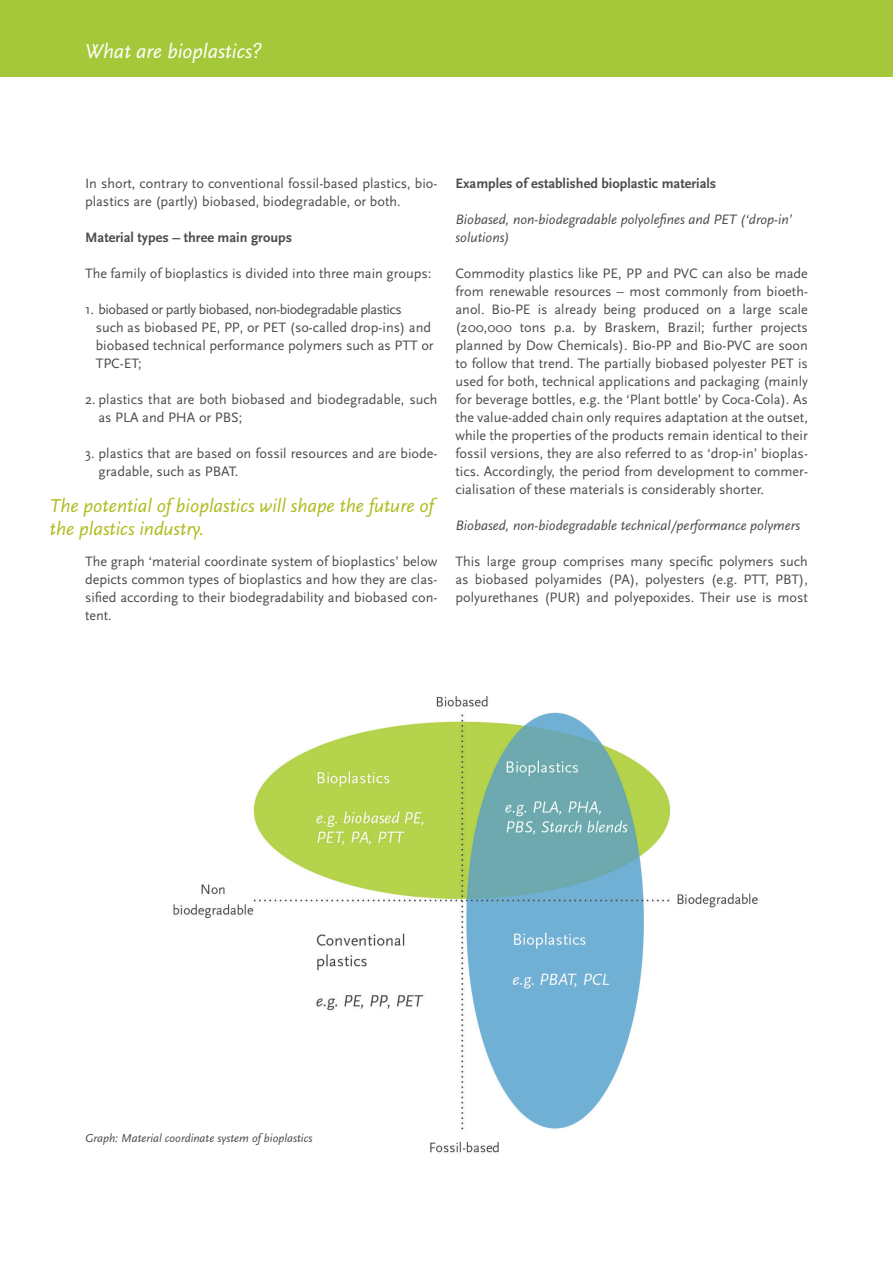
<style>
.page{position:relative;width:893px;height:1263px;background:#fff}
.page>*{position:absolute;margin:0;border:0;box-sizing:border-box;transform-origin:0 0}
.t1{font:italic 21px "Scala Sans LF";color:#fff}
.t2{font:italic 19.5px/22.5px "Scala Sans LF";color:#b0bb1d}
.t3{font:14.25px/18px "Scala Sans";color:#4b4c4d}
.t4{font:italic 14.25px/18px "Scala Sans";color:#4b4c4d}
.t5{font:700 14.25px "Scala Sans";color:#4b4c4d}
.t6{font:italic 12px "Scala Sans";color:#4b4c4d}
</style>
<div class="page">
<img style="left:173px;top:696px;width:585px;height:457px">
<div style="left:0;top:0;width:892px;height:77px;background:#a4c839"></div>
<svg style="left:892px;top:0;width:1px;height:77px"></svg>
<h1 class="t1" style="left:85px;top:40px;width:179px">What are bioplastics?</h1>
<p class="t3" style="left:85px;top:175px;width:354px">In short, contrary to conventional fossil-based plastics, bio&shy;plastics are (partly) biobased, biodegradable, or both.</p>
<p class="t5" style="left:85px;top:230px;width:209px">Material types – three main groups</p>
<p class="t3" style="left:85px;top:265px;width:348px">The family of bioplastics is divided into three main groups:</p>
<p class="t3" style="left:96px;top:301px;width:340px;text-indent:-11px">1. biobased or partly biobased, non-biodegradable plastics<br>such as biobased PE, PP, or PET (so-called drop-ins) and biobased technical performance polymers such as PTT or TPC-ET;</p>
<p class="t3" style="left:99px;top:391px;width:340px;text-indent:-13px">2. plastics that are both biobased and biodegradable, such as PLA and PHA or PBS;</p>
<p class="t3" style="left:99px;top:445px;width:340px;text-indent:-13px">3. plastics that are based on fossil resources and are biode&shy;gradable, such as PBAT.</p>
<h2 class="t2" style="left:50px;top:495px;width:385px">The potential of bioplastics will shape the future of the plastics industry.</h2>
<p class="t3" style="left:85px;top:553px;width:354px;text-align:justify">The graph ‘material coordinate system of bioplastics’ below depicts common types of bioplastics and how they are clas&shy;sified according to their biodegradability and biobased con&shy;tent.</p>
<p class="t5" style="left:455px;top:176px;width:262px">Examples of established bioplastic materials</p>
<p class="t4" style="left:455px;top:211px;width:338px">Biobased, non-biodegradable polyolefines and PET (‘drop-in’ solutions)</p>
<p class="t3" style="left:455px;top:265px;width:354px;text-align:justify">Commodity plastics like PE, PP and PVC can also be made from renewable resources – most commonly from bioeth&shy;anol. Bio-PE is already being produced on a large scale (200,000 tons p.a. by Braskem, Brazil; further projects planned by Dow Chemicals). Bio-PP and Bio-PVC are soon to follow that trend. The partially biobased polyester PET is used for both, technical applications and packaging (mainly for beverage bottles, e.g. the ‘Plant bottle’ by Coca-Cola). As the value-added chain only requires adaptation at the outset, while the properties of the products remain identical to their fossil versions, they are also referred to as ‘drop-in’ bioplas&shy;tics. Accordingly, the period from development to commer&shy;cialisation of these materials is considerably shorter.</p>
<p class="t4" style="left:455px;top:517px;width:346px">Biobased, non-biodegradable technical/performance polymers</p>
<p class="t3" style="left:455px;top:553px;width:354px;text-align:justify">This large group comprises many specific polymers such as biobased polyamides (PA), polyesters (e.g. PTT, PBT), polyurethanes (PUR) and polyepoxides. Their use is most</p>
<p class="t6" style="left:85px;top:1132px;width:229px">Graph: Material coordinate system of bioplastics</p>
</div>
